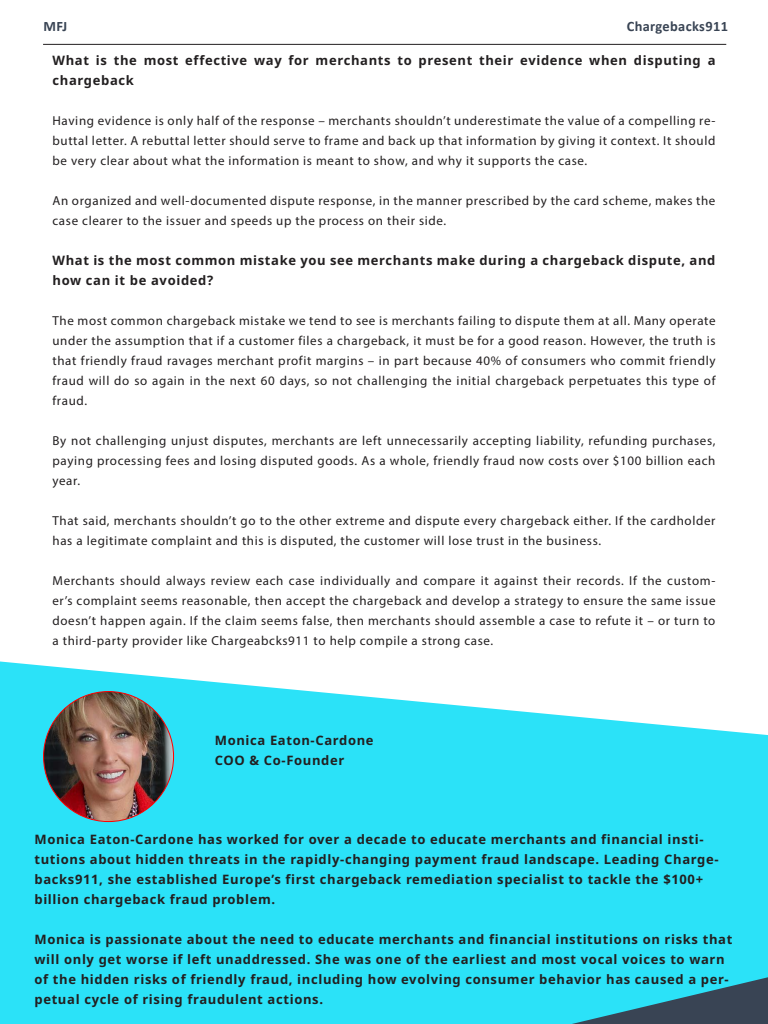
<style>
.page{position:relative;width:768px;height:1024px;background:#fff}
.page>*{position:absolute;margin:0;border:0;box-sizing:border-box;transform-origin:0 0}
.t1{font:700 14.4px "Calibri";letter-spacing:.025em;color:#394454}
.t2{font:13px/20px "Myriad Pro";letter-spacing:.05em;color:#221f20}
.t3{font:700 13px/20px "Noto Sans";letter-spacing:.05em;color:#221f20}
</style>
<div class="page">
<hr style="left:43px;top:44px;width:683px;height:1px;background:#221f20">
<svg style="left:0;top:662px;width:768px;height:362px;background:#42e4f8"></svg>
<svg style="left:572px;top:977px;width:196px;height:47px;background:#3193a6"></svg>
<img style="left:44px;top:692px;width:130px;height:130px;border-radius:65px">
<p class="t1" style="left:43px;top:16px;width:25px">MFJ</p>
<p class="t1" style="left:627px;top:16px;width:103px">Chargebacks911</p>
<p class="t3" style="left:52px;top:50px;width:83px">What chargeback</p>
<p class="t3" style="left:96px;top:50px;width:13px">is</p>
<p class="t3" style="left:114px;top:50px;width:25px">the</p>
<p class="t3" style="left:185px;top:50px;width:63px">effective</p>
<p class="t3" style="left:289px;top:50px;width:22px">for</p>
<p class="t3" style="left:144px;top:50px;width:36px">most</p>
<p class="t3" style="left:254px;top:50px;width:29px">way</p>
<p class="t3" style="left:316px;top:50px;width:77px">merchants</p>
<p class="t3" style="left:397px;top:50px;width:16px">to</p>
<p class="t3" style="left:479px;top:50px;width:36px">their</p>
<p class="t3" style="left:520px;top:50px;width:64px">evidence</p>
<p class="t3" style="left:589px;top:50px;width:39px">when</p>
<p class="t3" style="left:419px;top:50px;width:55px">present</p>
<p class="t3" style="left:634px;top:50px;width:69px">disputing</p>
<p class="t3" style="left:708px;top:50px;width:9px">a</p>
<p class="t2" style="left:52px;top:110px;width:665px">Having evidence is only half of the response – merchants shouldn t’ underestimate the value of a compelling re-</p>
<p class="t2" style="left:52px;top:150px;width:536px">be very clear about what the information is meant to show, and why it supports the case.</p>
<p class="t2" style="left:52px;top:190px;width:664px">An organized and well-documented dispute response in, the manner prescribed by the card scheme, makes the case clearer to the issuer and speeds up the process on their side.</p>
<p class="t3" style="left:52px;top:250px;width:665px">What is the most common mistake you see merchants make during a chargeback dispute, and how can it be avoided?</p>
<p class="t2" style="left:52px;top:310px;width:665px;text-align:justify">The most common chargeback mistake we tend to see is merchants failing to dispute them at all. Many operate under the assumption that if a customer files a chargeback it, must be for a good reason. However, the truth is that friendly fraud ravages merchant profit margins – in part because 40% of consumers who commit friendly fraud will do so again in the next 60 days, so not challenging the initial chargeback perpetuates this type of fraud.</p>
<p class="t2" style="left:52px;top:430px;width:665px;text-align:justify">By not challenging unjust disputes, merchants are left unnecessarily accepting liability, refunding purchases, paying processing fees and losing disputed goods. As a whole, friendly fraud now costs over $100 billion each year.</p>
<p class="t2" style="left:52px;top:510px;width:665px">That said, merchants shouldn t’ go to the other extreme and dispute every chargeback either If. the cardholder has a legitimate complaint and this is disputed, the customer will lose trust in the business.</p>
<p class="t2" style="left:52px;top:130px;width:664px">buttal letter A. rebuttal letter should serve to frame and back up that information by giving it context It. should</p>
<p class="t2" style="left:52px;top:570px;width:664px">Merchants should always review each case individually and compare it against their records. If the custom-</p>
<p class="t2" style="left:52px;top:610px;width:664px">doesn t’ happen again If. the claim seems false, then merchants should assemble a case to refute it – or turn to a third-party provider like Chargeabcks911 to help compile a strong case.</p>
<p class="t2" style="left:52px;top:590px;width:665px">er s’ complaint seems reasonable, then accept the chargeback and develop a strategy to ensure the same issue</p>
<p class="t3" style="left:215px;top:730px;width:160px">Monica Eaton-Cardone<br>COO &amp; Co-Founder</p>
<p class="t3" style="left:34px;top:829px;width:671px">Monica Eaton-Cardone has worked for over a decade to educate merchants and financial insti-</p>
<p class="t3" style="left:34px;top:849px;width:686px">tutions about hidden threats in the rapidly-changing payment fraud landscape. Leading Charge-</p>
<p class="t3" style="left:34px;top:869px;width:670px">backs911, she established Europe s’ first chargeback remediation specialist to tackle the $100+</p>
<p class="t3" style="left:34px;top:889px;width:242px">billion chargeback fraud problem.</p>
<p class="t3" style="left:34px;top:929px;width:699px">Monica is passionate about the need to educate merchants and financial institutions on risks that will only get worse if left unaddressed. She was one of the earliest and most vocal voices to warn</p>
<p class="t3" style="left:34px;top:989px;width:290px">petual cycle of rising fraudulent actions.</p>
<p class="t3" style="left:34px;top:969px;width:696px">of the hidden risks of friendly fraud, including how evolving consumer behavior has caused a per-</p>
</div>
